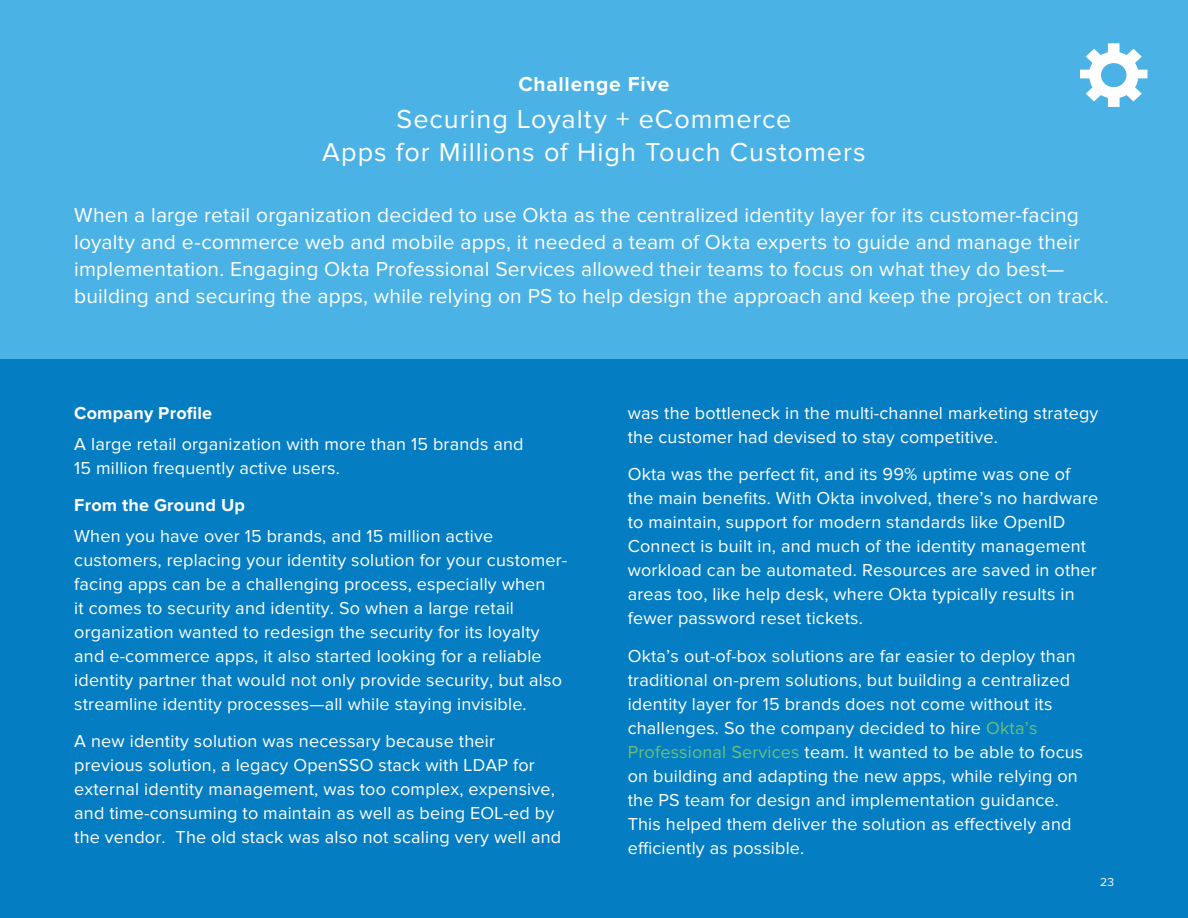
<style>
.page{position:relative;width:1188px;height:918px;background:#047dc2}
.page>*{position:absolute;margin:0;border:0;box-sizing:border-box;transform-origin:0 0}
.t1{font:27px/33px "Proxima Nova";letter-spacing:.035em;color:#fff;text-align:center}
.t2{font:21px/27px "Proxima Nova";letter-spacing:.01em;color:#fff}
.t3{font:700 21px "Proxima Nova";letter-spacing:.035em;color:#fff}
.t4{font:18px/24px "Proxima Nova";letter-spacing:.01em;color:#fff}
.t5{font:700 18px "Proxima Nova";letter-spacing:.01em;color:#fff}
.t6{font:12px "Proxima Nova";color:#fff}
.s1{color:#68c07c}
</style>
<div class="page">
<div style="left:0;top:0;width:1188px;height:358px;background:#4ab2e5"></div>
<svg style="left:1080px;top:43px;width:68px;height:64px"></svg>
<p class="t3" style="left:518px;top:74px;width:153px">Challenge Five</p>
<h1 class="t1" style="left:322px;top:104px;width:545px">Securing Loyalty + eCommerce<br>Apps for Millions of High Touch Customers</h1>
<p class="t2" style="left:74px;top:202px;width:1036px">When a large retail organization decided to use Okta as the centralized identity layer for its customer-facing loyalty and e-commerce web and mobile apps, it needed a team of Okta experts to guide and manage their implementation. Engaging Okta Professional Services allowed their teams to focus on what they do best— building and securing the apps, while relying on PS to help design the approach and keep the project on track.</p>
<p class="t5" style="left:74px;top:405px;width:139px">Company Profile</p>
<p class="t4" style="left:74px;top:433px;width:451px">A large retail organization with more than 15 brands and<br>15 million frequently active users.</p>
<p class="t5" style="left:74px;top:497px;width:172px">From the Ground Up</p>
<p class="t4" style="left:74px;top:525px;width:494px">When you have over 15 brands, and 15 million active customers, replacing your identity solution for your customer&shy;facing apps can be a challenging process, especially when<br>it comes to security and identity. So when a large retail organization wanted to redesign the security for its loyalty and e-commerce apps, it also started looking for a reliable identity partner that would not only provide security, but also streamline identity processes—all while staying invisible.</p>
<p class="t4" style="left:74px;top:730px;width:489px">A new identity solution was necessary because their previous solution, a legacy OpenSSO stack with LDAP for external identity management, was too complex, expensive, and time-consuming to maintain as well as being EOL-ed by the vendor. The old stack was also not scaling very well and</p>
<p class="t4" style="left:628px;top:402px;width:472px">was the bottleneck in the multi-channel marketing strategy the customer had devised to stay competitive.</p>
<p class="t4" style="left:628px;top:463px;width:472px">Okta was the perfect fit, and its 99% uptime was one of the main benefits. With Okta involved, there’s no hardware to maintain, support for modern standards like OpenID Connect is built in, and much of the identity management workload can be automated. Resources are saved in other areas too, like help desk, where Okta typically results in fewer password reset tickets.</p>
<p class="t4" style="left:628px;top:645px;width:457px">Okta’s out-of-box solutions are far easier to deploy than traditional on-prem solutions, but building a centralized identity layer for 15 brands does not come without its challenges. So the company decided to hire <span class="s1">Okta’s Professional Services</span> team. It wanted to be able to focus on building and adapting the new apps, while relying on the PS team for design and implementation guidance.<br>This helped them deliver the solution as effectively and efficiently as possible.</p>
<p class="t6" style="left:1100px;top:877px;width:16px">23</p>
</div>
